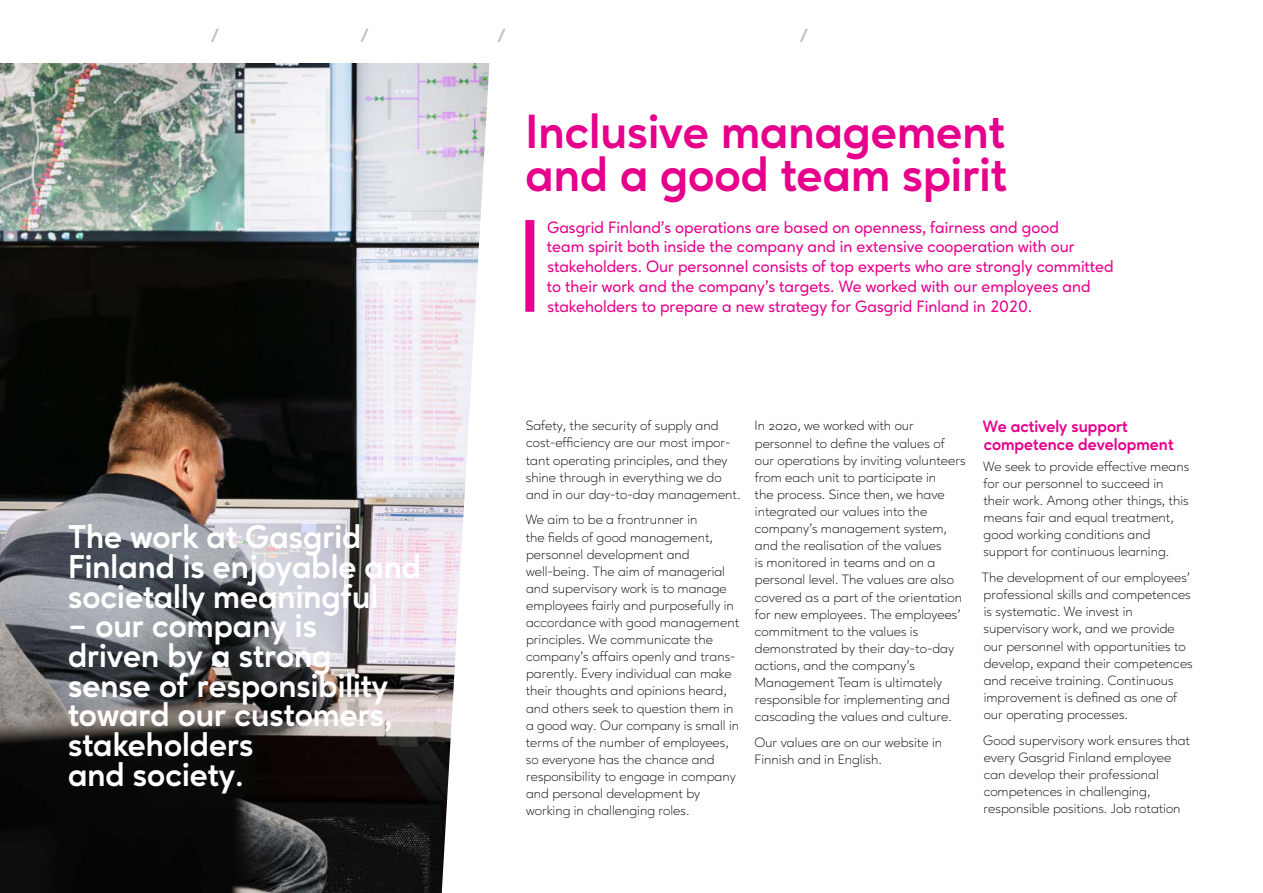
<style>
.page{position:relative;width:1263px;height:893px;background:#fff}
.page>*{position:absolute;margin:0;border:0;box-sizing:border-box;transform-origin:0 0}
.t1{font:700 48px/43.2px "Ageo";color:#e6008c}
.t2{font:700 33px/29.7px "Ageo";color:#fff}
.t3{font:700 18.6px "Ageo";color:#bec0c1}
.t4{font:500 16.5px/19.8px "Ageo";color:#e6008c}
.t5{font:700 16.5px/17.1px "Ageo";color:#e6008c}
.t6{font:300 13.5px/17.1px "Ageo";color:#000}
</style>
<div class="page">
<img style="left:0;top:63px;width:431px;height:830px">
<svg style="left:431px;top:63px;width:59px;height:830px"></svg>
<div style="left:525px;top:220px;width:9px;height:92px;background:#e6008c"></div>
<h3 class="t3" style="left:211px;top:25px;width:9px">/</h3>
<h3 class="t3" style="left:361px;top:25px;width:9px">/</h3>
<h3 class="t3" style="left:498px;top:25px;width:9px">/</h3>
<h3 class="t3" style="left:800px;top:25px;width:9px">/</h3>
<h2 class="t2" style="left:68px;top:522px;width:354px">The work at Gasgrid<br>Finland is enjoyable and societally meaningful</h2>
<h2 class="t2" style="left:68px;top:611px;width:326px">– our company is driven by a strong sense of responsibility toward our customers, stakeholders<br>and society.</h2>
<h1 class="t1" style="left:526px;top:110px;width:482px">Inclusive management and a good team spirit</h1>
<p class="t4" style="left:547px;top:217px;width:568px">Gasgrid Finland's operations are based on openness, fairness and good<br>team spirit both inside the company and in extensive cooperation with our stakeholders. Our personnel consists of top experts who are strongly committed to their work and the company's targets. We worked with our employees and stakeholders to prepare a new strategy for Gasgrid Finland in 2020.</p>
<p class="t6" style="left:526px;top:417px;width:216px">Safety, the security of supply and cost-efficiency are our most impor&shy;tant operating principles, and they shine through in everything we do and in our day-to-day management.</p>
<p class="t6" style="left:526px;top:511px;width:215px">We aim to be a frontrunner in<br>the fields of good management, personnel development and well-being. The aim of managerial and supervisory work is to manage employees fairly and purposefully in accordance with good management principles. We communicate the company’s affairs openly and trans&shy;parently. Every individual can make their thoughts and opinions heard, and others seek to question them in a good way. Our company is small in terms of the number of employees, so everyone has the chance and responsibility to engage in company and personal development by working in challenging roles.</p>
<p class="t6" style="left:754px;top:417px;width:212px">In 2020, we worked with our personnel to define the values of our operations by inviting volunteers from each unit to participate in<br>the process. Since then, we have integrated our values into the company’s management system, and the realisation of the values<br>is monitored in teams and on a personal level. The values are also covered as a part of the orientation for new employees. The employees’ commitment to the values is demonstrated by their day-to-day actions, and the company’s<br>Management Team is ultimately responsible for implementing and cascading the values and culture.</p>
<p class="t6" style="left:754px;top:734px;width:189px">Our values are on our website in<br>Finnish and in English.</p>
<p class="t5" style="left:983px;top:418px;width:192px">We actively support competence development</p>
<p class="t6" style="left:983px;top:458px;width:207px">We seek to provide effective means for our personnel to succeed in their work. Among other things, this means fair and equal treatment, good working conditions and support for continuous learning.</p>
<p class="t6" style="left:982px;top:569px;width:212px">The development of our employees’ professional skills and competences is systematic. We invest in supervisory work, and we provide our personnel with opportunities to develop, expand their competences and receive training. Continuous improvement is defined as one of our operating processes.</p>
<p class="t6" style="left:983px;top:731px;width:208px">Good supervisory work ensures that every Gasgrid Finland employee can develop their professional competences in challenging, responsible positions. Job rotation</p>
</div>
